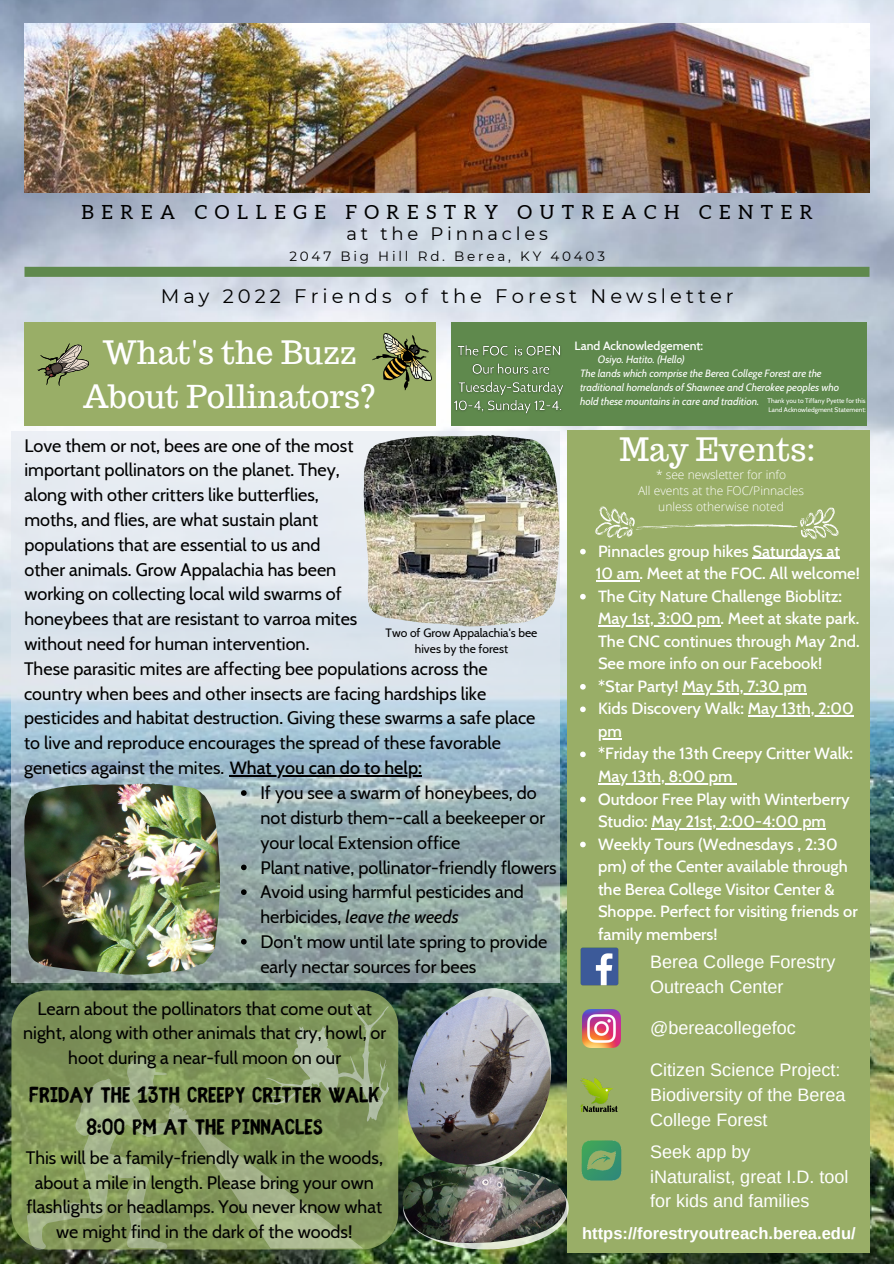
<style>
.page{position:relative;width:894px;height:1264px;background:#fff}
.page>*{position:absolute;margin:0;border:0;box-sizing:border-box;transform-origin:0 0}
.t1{font:31.5px "Trocchi";color:#fff}
.t2{font:700 24px "Fibre Vintage Full";color:#000}
.t3{font:19.5px "Montserrat";letter-spacing:.205em;color:#000}
.t4{font:19.5px "Aleo";letter-spacing:.39em;color:#000}
.t5{font:18px/24.8px "Cabin";color:#000}
.t6{font:18px/25px "Arimo";color:#fff}
.t7{font:18px "Montserrat";letter-spacing:.205em;color:#000}
.t8{font:500 16.5px/22.5px "Cabin";color:#fff}
.t9{font:700 16.5px "Arimo";color:#fff}
.t10{font:13.5px "Montserrat";letter-spacing:.205em;color:#000}
.t11{font:500 12.15px "Cabin";color:#fff}
.t12{font:300 12px "Open Sans";color:#fff}
.t13{font:12px/16px "Cabin";color:#000;text-align:center}
.t14{font:italic 10.5px/14px "Cabin";color:#fff}
.t15{font:6.6px "Cabin";color:#fff}
.s1{font-weight:500}
.s2{font-style:italic}
</style>
<div class="page">
<img style="left:0;top:0;width:893px;height:1263px">
<svg style="left:24px;top:267px;width:845px;height:10px;background:#60894f"></svg>
<svg style="left:11px;top:430px;width:548px;height:552px;background:#beced4"></svg>
<div style="left:567px;top:430px;width:302px;height:822px;background:#99ae67"></div>
<img style="left:24px;top:23px;width:844px;height:169px">
<div style="left:567px;top:322px;width:299px;height:104px;background:#5f894d"></div>
<svg style="left:595px;top:506px;width:243px;height:33px"></svg>
<div style="left:451px;top:322px;width:116px;height:104px;background:#5f894d"></div>
<img style="left:580px;top:947px;width:38px;height:38px">
<img style="left:582px;top:1009px;width:38px;height:38px">
<img style="left:580px;top:1078px;width:37px;height:34px">
<img style="left:581px;top:1140px;width:41px;height:41px">
<div style="left:24px;top:322px;width:411px;height:104px;background:#99ae67"></div>
<img style="left:373px;top:334px;width:58px;height:57px">
<svg style="left:38px;top:343px;width:51px;height:43px"></svg>
<img style="left:363px;top:435px;width:196px;height:191px">
<img style="left:24px;top:783px;width:196px;height:191px">
<svg style="left:11px;top:990px;width:387px;height:259px;background:#778d55"></svg>
<img style="left:403px;top:979px;width:165px;height:270px">
<img style="left:402px;top:996px;width:155px;height:168px">
<img style="left:402px;top:1165px;width:164px;height:78px">
<svg style="left:26px;top:1002px;width:363px;height:247px;background:#899d65"></svg>
<svg style="left:241px;top:790px;width:5px;height:5px"></svg>
<svg style="left:241px;top:864px;width:5px;height:6px"></svg>
<svg style="left:241px;top:889px;width:5px;height:6px"></svg>
<svg style="left:241px;top:938px;width:5px;height:6px"></svg>
<hr style="left:230px;top:775px;width:192px;height:1px;background:#000">
<svg style="left:580px;top:549px;width:5px;height:5px"></svg>
<hr style="left:752px;top:558px;width:87px;height:1px;background:#fff">
<svg style="left:580px;top:594px;width:5px;height:5px"></svg>
<hr style="left:598px;top:625px;width:122px;height:1px;background:#fff">
<svg style="left:580px;top:684px;width:5px;height:5px"></svg>
<hr style="left:682px;top:693px;width:124px;height:1px;background:#fff">
<svg style="left:580px;top:706px;width:5px;height:6px"></svg>
<hr style="left:747px;top:715px;width:106px;height:1px;background:#fff">
<svg style="left:602px;top:738px;width:19px;height:1px"></svg>
<svg style="left:580px;top:751px;width:5px;height:6px"></svg>
<hr style="left:598px;top:783px;width:134px;height:1px;background:#fff">
<svg style="left:580px;top:796px;width:5px;height:6px"></svg>
<hr style="left:651px;top:828px;width:174px;height:1px;background:#fff">
<svg style="left:580px;top:841px;width:5px;height:6px"></svg>
<hr style="left:595px;top:580px;width:44px;height:1px;background:#fff">
<img style="left:449px;top:338px;width:122px;height:93px">
<p class="t4" style="left:82px;top:201px;width:732px">BEREA COLLEGE FORESTRY OUTREACH CENTER</p>
<p class="t7" style="left:346px;top:222px;width:203px">at the Pinnacles</p>
<p class="t10" style="left:289px;top:248px;width:317px">2047 Big Hill Rd. Berea, KY 40403</p>
<p class="t3" style="left:161px;top:284px;width:574px">May 2022 Friends of the Forest Newsletter</p>
<p class="t1" style="left:102px;top:332px;width:256px">What's the Buzz</p>
<p class="t1" style="left:83px;top:376px;width:294px">About Pollinators?</p>
<p class="t5" style="left:24px;top:433px;width:334px">Love them or not, bees are one of the most important pollinators on the planet. They, along with other critters like butterflies, moths, and flies, are what sustain plant populations that are essential to us and other animals. Grow Appalachia has been working on collecting local wild swarms of honeybees that are resistant to varroa mites without need for human intervention.</p>
<p class="t5" style="left:24px;top:656px;width:512px">These parasitic mites are affecting bee populations across the country when bees and other insects are facing hardships like pesticides and habitat destruction. Giving these swarms a safe place to live and reproduce encourages the spread of these favorable</p>
<p class="t13" style="left:385px;top:625px;width:153px">Two of Grow Appalachia's bee hives by the forest</p>
<p class="t5" style="left:24px;top:755px;width:399px">genetics against the mites. <span class="s1">What you can do to help:</span></p>
<p class="t5" style="left:260px;top:780px;width:286px">If you see a swarm of honeybees, do not disturb them--call a beekeeper or your local Extension office</p>
<p class="t5" style="left:260px;top:854px;width:298px">Plant native, pollinator-friendly flowers</p>
<p class="t5" style="left:260px;top:879px;width:265px">Avoid using harmful pesticides and herbicides, <span class="s2">leave the weeds</span></p>
<p class="t5" style="left:260px;top:929px;width:288px">Don't mow until late spring to provide early nectar sources for bees</p>
<p class="t5" style="left:23px;top:995px;width:364px;text-align:center">Learn about the pollinators that come out at night, along with other animals that cry, howl, or hoot during a near-full moon on our</p>
<p class="t2" style="left:29px;top:1084px;width:352px">FRIDAY THE 13TH CREEPY CRITTER WALK</p>
<p class="t2" style="left:86px;top:1117px;width:238px">8:00 PM AT THE PINNACLES</p>
<p class="t5" style="left:26px;top:1144px;width:358px;text-align:center">This will be a family-friendly walk in the woods, about a mile in length. Please bring your own flashlights or headlamps. You never know what we might find in the dark of the woods!</p>
<p class="t11" style="left:574px;top:338px;width:130px">Land Acknowledgement:</p>
<p class="t14" style="left:597px;top:352px;width:88px">Osiyo. Hatito. (Hello)</p>
<p class="t14" style="left:580px;top:366px;width:260px">The lands which comprise the Berea College Forest are the traditional homelands of Shawnee and Cherokee peoples who hold these mountains in care and tradition.</p>
<p class="t1" style="left:619px;top:429px;width:197px">May Events:</p>
<p class="t15" style="left:767px;top:396px;width:99px">Thank you to Tiffany Pyette for this</p>
<p class="t15" style="left:768px;top:405px;width:99px">Land Acknowledgment Statement:</p>
<p class="t12" style="left:656px;top:466px;width:131px">* see newsletter for info</p>
<p class="t12" style="left:638px;top:482px;width:167px">All events at the FOC/Pinnacles</p>
<p class="t12" style="left:658px;top:498px;width:127px">unless otherwise noted</p>
<p class="t8" style="left:598px;top:539px;width:243px">Pinnacles group hikes Saturdays at</p>
<p class="t8" style="left:598px;top:584px;width:263px">The City Nature Challenge Bioblitz:<br>May 1st, 3:00 pm. Meet at skate park.<br>The CNC continues through May 2nd.<br>See more info on our Facebook!</p>
<p class="t8" style="left:598px;top:674px;width:210px">*Star Party! May 5th, 7:30 pm</p>
<p class="t8" style="left:598px;top:697px;width:257px">Kids Discovery Walk: May 13th, 2:00 pm</p>
<p class="t8" style="left:598px;top:742px;width:256px">*Friday the 13th Creepy Critter Walk:<br>May 13th, 8:00 pm</p>
<p class="t8" style="left:598px;top:787px;width:253px">Outdoor Free Play with Winterberry<br>Studio: May 21st, 2:00-4:00 pm</p>
<p class="t8" style="left:598px;top:832px;width:261px">Weekly Tours (Wednesdays , 2:30 pm) of the Center available through the Berea College Visitor Center &amp;<br>Shoppe. Perfect for visiting friends or family members!</p>
<p class="t8" style="left:595px;top:562px;width:265px">10 am. Meet at the FOC. All welcome!</p>
<p class="t6" style="left:650px;top:949px;width:187px">Berea College Forestry<br>Outreach Center</p>
<p class="t6" style="left:650px;top:1015px;width:147px">@bereacollegefoc</p>
<p class="t6" style="left:650px;top:1057px;width:197px">Citizen Science Project:<br>Biodiversity of the Berea<br>College Forest</p>
<p class="t6" style="left:650px;top:1138px;width:102px">Seek app by</p>
<p class="t6" style="left:650px;top:1163px;width:200px">iNaturalist, great I.D. tool for kids and families</p>
<p class="t9" style="left:582px;top:1224px;width:275px">https://forestryoutreach.berea.edu/</p>
</div>
